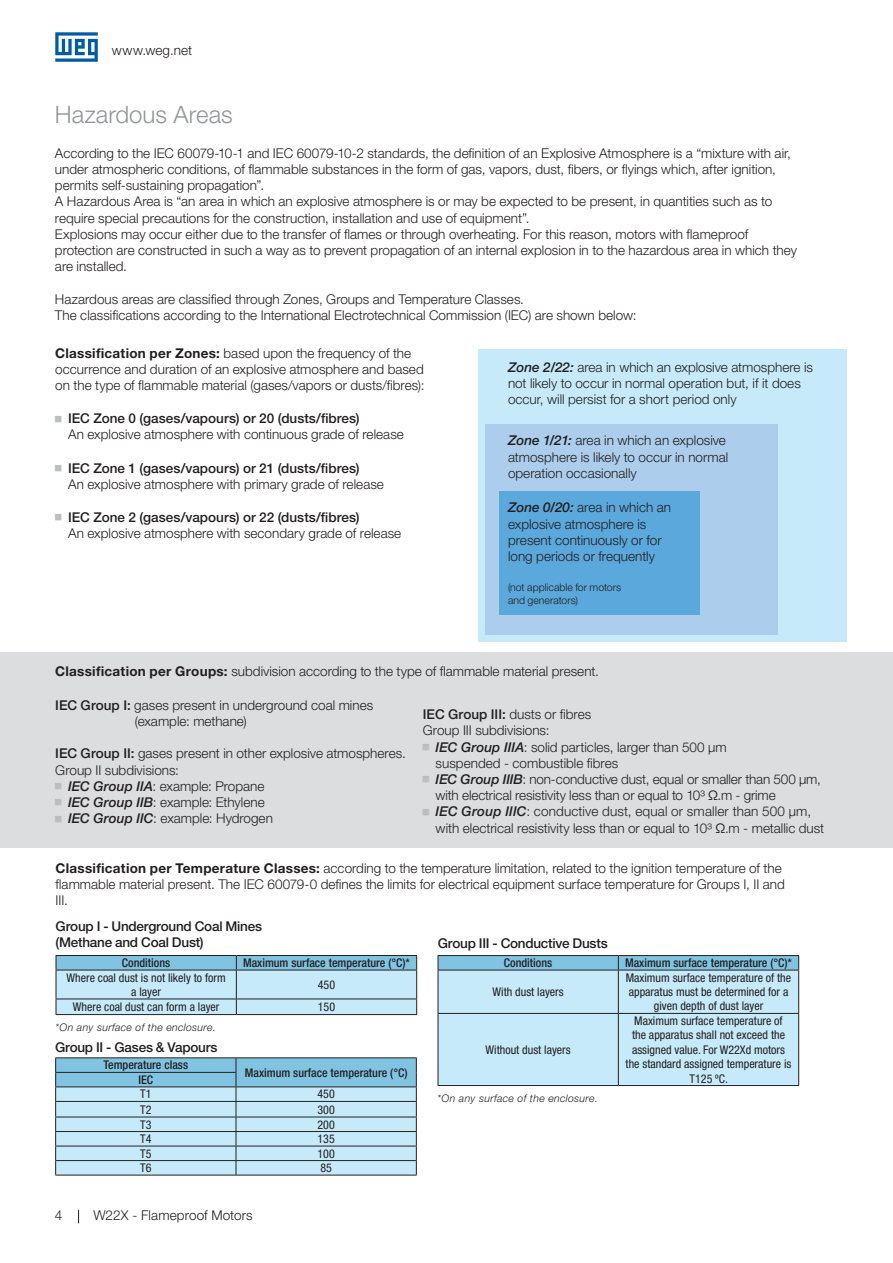
<style>
.page{position:relative;width:893px;height:1263px;background:#fff}
.page>*{position:absolute;margin:0;border:0;box-sizing:border-box;transform-origin:0 0}
.t1{font:300 24px "Helvetica Neue LT Pro";color:#939598}
.t2{font:300 13.5px/16.2px "Helvetica Neue LT Pro";color:#231f20}
.t3{font:500 13.5px/16.2px "Helvetica Neue LT Pro";letter-spacing:-.01em;color:#231f20}
.t4{font:condensed 12px/14.4px "Helvetica Neue LT Pro";color:#231f20;text-align:center}
.t5{font:500 condensed 12px "Helvetica Neue LT Pro";color:#231f20}
.t6{font:italic 300 10.5px "Helvetica Neue LT Pro";letter-spacing:.03em;color:#231f20}
.t7{font:300 10.5px/12.8px "Helvetica Neue LT Pro";color:#231f20}
.s1{font-weight:700}
.s2{font-weight:500;font-style:italic}
.s3{font-weight:500}
</style>
<div class="page">
<svg style="left:55px;top:32px;width:43px;height:30px"></svg>
<svg style="left:78px;top:1210px;width:1px;height:13px"></svg>
<div style="left:0;top:652px;width:893px;height:195px;background:#dcdddf"></div>
<div style="left:478px;top:349px;width:368px;height:292px;background:#c6eafa"></div>
<div style="left:485px;top:424px;width:293px;height:211px;background:#accdeb"></div>
<div style="left:499px;top:491px;width:200px;height:124px;background:#5ba8dc"></div>
<hr style="left:55px;top:1057px;width:181px;height:1px;background:#231f20">
<hr style="left:236px;top:1057px;width:181px;height:1px;background:#231f20">
<svg style="left:55px;top:1058px;width:362px;height:117px;background:#aad2e5"></svg>
<hr style="left:55px;top:1175px;width:181px;height:1px;background:#231f20">
<hr style="left:236px;top:1175px;width:181px;height:1px;background:#231f20">
<svg style="left:56px;top:955px;width:361px;height:59px;background:#acd5e8"></svg>
<hr style="left:56px;top:1014px;width:180px;height:1px;background:#231f20">
<hr style="left:236px;top:1014px;width:181px;height:1px;background:#231f20">
<svg style="left:438px;top:955px;width:361px;height:130px;background:#bce3f4"></svg>
<hr style="left:438px;top:970px;width:180px;height:1px;background:#231f20">
<hr style="left:438px;top:970px;width:1px;height:43px;background:#231f20">
<hr style="left:618px;top:970px;width:181px;height:1px;background:#231f20">
<hr style="left:618px;top:970px;width:1px;height:43px;background:#231f20">
<hr style="left:798px;top:970px;width:1px;height:43px;background:#231f20">
<hr style="left:438px;top:1013px;width:180px;height:1px;background:#231f20">
<hr style="left:438px;top:1014px;width:1px;height:71px;background:#231f20">
<hr style="left:618px;top:1013px;width:181px;height:1px;background:#231f20">
<hr style="left:618px;top:1014px;width:1px;height:71px;background:#231f20">
<hr style="left:798px;top:1014px;width:1px;height:71px;background:#231f20">
<hr style="left:438px;top:1085px;width:180px;height:1px;background:#231f20">
<hr style="left:618px;top:1085px;width:181px;height:1px;background:#231f20">
<p class="t2" style="left:112px;top:42px;width:82px">www.weg.net</p>
<h1 class="t1" style="left:55px;top:100px;width:179px">Hazardous Areas</h1>
<p class="t2" style="left:55px;top:145px;width:743px">According to the IEC 60079-10-1 and IEC 60079-10-2 standards, the definition of an Explosive Atmosphere is a “mixture with air, under atmospheric conditions, of flammable substances in the form of gas, vapors, dust, fibers, or flyings which, after ignition, permits self-sustaining propagation”.<br>A Hazardous Area is “an area in which an explosive atmosphere is or may be expected to be present, in quantities such as to require special precautions for the construction, installation and use of equipment”.<br>Explosions may occur either due to the transfer of flames or through overheating. For this reason, motors with flameproof protection are constructed in such a way as to prevent propagation of an internal explosion in to the hazardous area in which they are installed.</p>
<p class="t2" style="left:55px;top:290px;width:583px">Hazardous areas are classified through Zones, Groups and Temperature Classes.<br>The classifications according to the International Electrotechnical Commission (IEC) are shown below:</p>
<p class="t2" style="left:55px;top:344px;width:371px"><span class="s1">Classification per Zones:</span> based upon the frequency of the occurrence and duration of an explosive atmosphere and based on the type of flammable material (gases/vapors or dusts/fibres):</p>
<p class="t3" style="left:68px;top:410px;width:293px">IEC Zone 0 (gases/vapours) or 20 (dusts/fibres)</p>
<p class="t2" style="left:68px;top:426px;width:337px">An explosive atmosphere with continuous grade of release</p>
<p class="t3" style="left:68px;top:460px;width:293px">IEC Zone 1 (gases/vapours) or 21 (dusts/fibres)</p>
<p class="t2" style="left:68px;top:476px;width:317px">An explosive atmosphere with primary grade of release</p>
<p class="t3" style="left:68px;top:509px;width:293px">IEC Zone 2 (gases/vapours) or 22 (dusts/fibres)</p>
<p class="t2" style="left:68px;top:525px;width:335px">An explosive atmosphere with secondary grade of release</p>
<p class="t2" style="left:508px;top:359px;width:307px"><span class="s2">Zone 2/22:</span> area in which an explosive atmosphere is not likely to occur in normal operation but, if it does occur, will persist for a short period only</p>
<p class="t2" style="left:508px;top:432px;width:222px"><span class="s2">Zone 1/21:</span> area in which an explosive atmosphere is likely to occur in normal operation occasionally</p>
<p class="t2" style="left:508px;top:499px;width:165px"><span class="s2">Zone 0/20:</span> area in which an explosive atmosphere is present continuously or for long periods or frequently</p>
<p class="t7" style="left:508px;top:581px;width:115px">(not applicable for motors and generators)</p>
<p class="t2" style="left:55px;top:662px;width:545px"><span class="s1">Classification per Groups:</span> subdivision according to the type of flammable material present.</p>
<p class="t2" style="left:135px;top:696px;width:240px;text-indent:-80px"><span class="s3">IEC Group I:</span> gases present in underground coal mines (example: methane)</p>
<p class="t2" style="left:55px;top:745px;width:352px"><span class="s3">IEC Group II:</span> gases present in other explosive atmospheres.</p>
<p class="t2" style="left:55px;top:761px;width:125px">Group II subdivisions:</p>
<p class="t2" style="left:68px;top:777px;width:198px"><span class="s2">IEC Group IIA</span>: example: Propane</p>
<p class="t2" style="left:68px;top:794px;width:198px"><span class="s2">IEC Group IIB</span>: example: Ethylene</p>
<p class="t2" style="left:68px;top:810px;width:206px"><span class="s2">IEC Group IIC</span>: example: Hydrogen</p>
<p class="t2" style="left:423px;top:706px;width:170px"><span class="s3">IEC Group III:</span> dusts or fibres<br>Group III subdivisions:</p>
<p class="t2" style="left:436px;top:738px;width:390px"><span class="s2">I EC Group IIIA</span>: solid particles, larger than 500 µm<br>suspended - combustible fibres<br><span class="s2">IEC Group IIIB</span>: non-conductive dust, equal or smaller than 500 µm, with electrical resistivity less than or equal to 10³ Ω.m - grime<br><span class="s2">IEC Group IIIC</span>: conductive dust, equal or smaller than 500 µm, with electrical resistivity less than or equal to 10³ Ω.m - metallic dust</p>
<p class="t2" style="left:56px;top:860px;width:731px"><span class="s1">Classification per Temperature Classes:</span> according to the temperature limitation, related to the ignition temperature of the flammable material present. The IEC 60079-0 defines the limits for electrical equipment surface temperature for Groups I, II and<br>III.</p>
<p class="t3" style="left:56px;top:917px;width:208px">Group I - Underground Coal Mines (Methane and Coal Dust)</p>
<p class="t3" style="left:438px;top:935px;width:171px">Group III - Conductive Dusts</p>
<p class="t5" style="left:504px;top:956px;width:50px">Conditions</p>
<p class="t5" style="left:625px;top:956px;width:169px">Maximum surface temperature (°C)*</p>
<p class="t4" style="left:493px;top:984px;width:73px">With dust layers</p>
<p class="t5" style="left:122px;top:956px;width:50px">Conditions</p>
<p class="t5" style="left:243px;top:956px;width:169px">Maximum surface temperature (°C)*</p>
<p class="t4" style="left:67px;top:970px;width:161px">Where coal dust is not likely to form a layer</p>
<p class="t4" style="left:318px;top:977px;width:19px">450</p>
<p class="t4" style="left:73px;top:999px;width:148px">Where coal dust can form a layer</p>
<p class="t4" style="left:318px;top:999px;width:19px">150</p>
<p class="t3" style="left:55px;top:1039px;width:164px">Group II - Gases &amp; Vapours</p>
<p class="t4" style="left:626px;top:970px;width:167px">Maximum surface temperature of the apparatus must be determined for a given depth of dust layer</p>
<p class="t4" style="left:626px;top:1013px;width:167px">Maximum surface temperature of<br>the apparatus shall not exceed the assigned value. For W22Xd motors the standard assigned temperature is<br>T125 ºC.</p>
<p class="t6" style="left:56px;top:1021px;width:162px">*On any surface of the enclosure.</p>
<p class="t4" style="left:486px;top:1042px;width:87px">Without dust layers</p>
<p class="t5" style="left:103px;top:1058px;width:86px">Temperature class</p>
<p class="t5" style="left:245px;top:1065px;width:164px">Maximum surface temperature (°C)</p>
<p class="t5" style="left:138px;top:1072px;width:16px">IEC</p>
<p class="t4" style="left:140px;top:1087px;width:13px">T1</p>
<p class="t4" style="left:318px;top:1087px;width:19px">450</p>
<p class="t4" style="left:140px;top:1102px;width:13px">T2</p>
<p class="t4" style="left:318px;top:1102px;width:19px">300</p>
<p class="t4" style="left:140px;top:1117px;width:13px">T3</p>
<p class="t4" style="left:318px;top:1117px;width:19px">200</p>
<p class="t4" style="left:140px;top:1131px;width:13px">T4</p>
<p class="t4" style="left:318px;top:1131px;width:19px">135</p>
<p class="t4" style="left:140px;top:1146px;width:13px">T5</p>
<p class="t4" style="left:318px;top:1146px;width:19px">100</p>
<p class="t4" style="left:140px;top:1160px;width:13px">T6</p>
<p class="t4" style="left:320px;top:1160px;width:13px">85</p>
<p class="t6" style="left:438px;top:1092px;width:162px">*On any surface of the enclosure.</p>
<p class="t2" style="left:55px;top:1207px;width:9px">4</p>
<p class="t2" style="left:93px;top:1207px;width:161px">W22X - Flameproof Motors</p>
</div>
